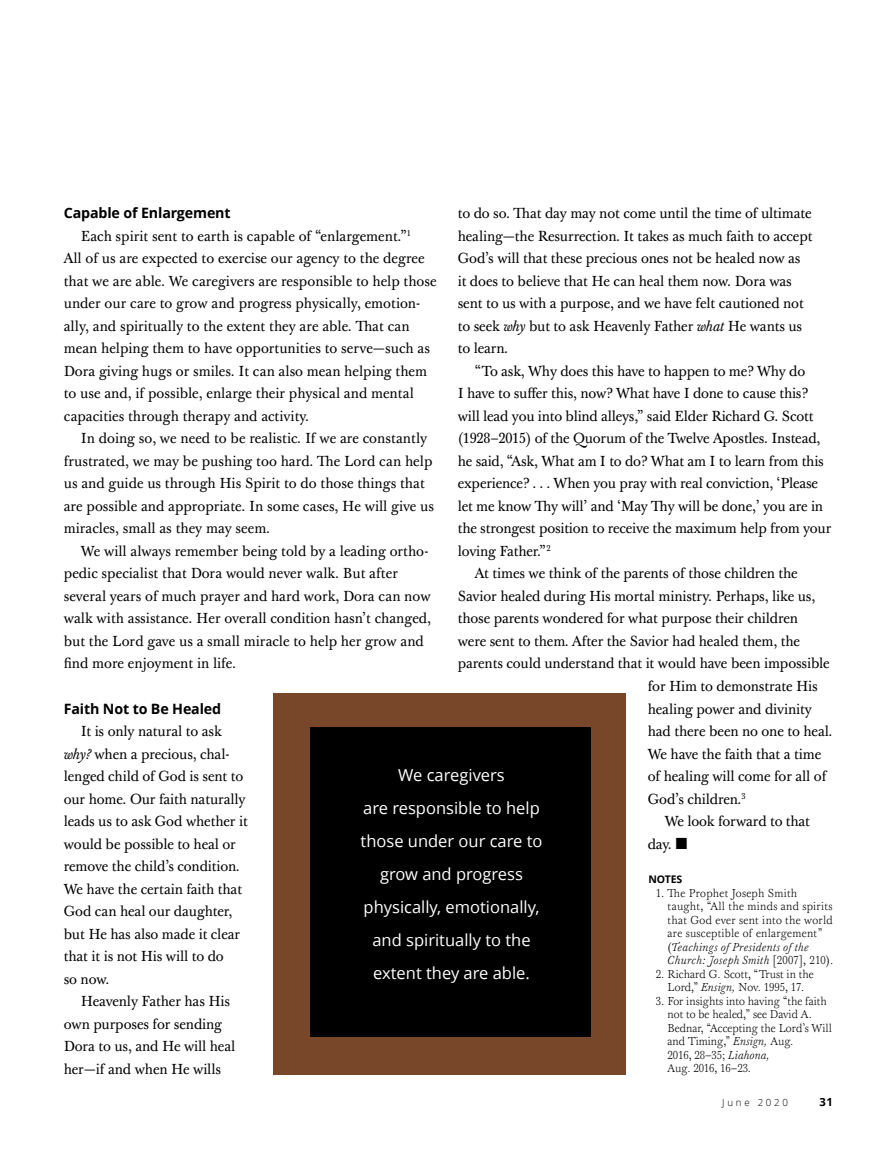
<style>
.page{position:relative;width:893px;height:1161px;background:#fff}
.page>*{position:absolute;margin:0;border:0;box-sizing:border-box;transform-origin:0 0}
.TOPIC-2_title{font:16.5px/33px "Zoramlds Lat";color:#fff;text-align:center}
.ARTCL_para{font:14.25px/22.5px "Mc Kaylds Lat";letter-spacing:-.01em;color:#000;scale:.95 1}
.TOPIC-1_title{font:700 14.25px "Zoramlds Lat";letter-spacing:-.01em;color:#000}
.NOTEnmbr_para_first{font:300 11.25px/13.5px "Mc Kaylds Lat";letter-spacing:.02em;color:#000;scale:.95 1}
.NOTEnmbr_para_last{font:300 11.25px/13.5px "Mc Kaylds Lat";letter-spacing:-.005em;color:#000;scale:.95 1}
.NOTEnmbr_para{font:300 11.25px/13.5px "Mc Kaylds Lat";letter-spacing:-.005em;color:#000;text-align:center;scale:.95 1}
.t1{font:700 11.25px "Zoramlds Lat";color:#000}
.NOTE_title{font:700 10.5px "Zoramlds Lat";letter-spacing:-.01em;color:#000}
.t2{font:300 9.75px "Zoramlds Lat";letter-spacing:.28em;color:#000}
.s1{font-style:italic}
</style>
<div class="page">
<div style="left:273px;top:693px;width:353px;height:381px;background:#784629"></div>
<div style="left:310px;top:727px;width:281px;height:310px;background:#000"></div>
<p class="TOPIC-1_title" style="left:64px;top:202px;width:168px">Capable of Enlargement</p>
<p class="ARTCL_para" style="left:64px;top:225px;width:394px;text-indent:17px">Each spirit sent to earth is capable of “enlargement.”<sup>1<br></sup>All of us are expected to exercise our agency to the degree that we are able. We caregivers are responsible to help those under our care to grow and progress physically, emotion&shy;ally, and spiritually to the extent they are able. That can mean helping them to have opportunities to serve—such as Dora giving hugs or smiles. It can also mean helping them to use and, if possible, enlarge their physical and mental capacities through therapy and activity.</p>
<p class="ARTCL_para" style="left:64px;top:427px;width:391px;text-indent:17px">In doing so, we need to be realistic. If we are constantly frustrated, we may be pushing too hard. The Lord can help us and guide us through His Spirit to do those things that are possible and appropriate. In some cases, He will give us miracles, small as they may seem.</p>
<p class="ARTCL_para" style="left:64px;top:540px;width:388px;text-indent:17px">We will always remember being told by a leading ortho&shy;pedic specialist that Dora would never walk. But after several years of much prayer and hard work, Dora can now walk with assistance. Her overall condition hasn’t changed, but the Lord gave us a small miracle to help her grow and find more enjoyment in life.</p>
<p class="TOPIC-1_title" style="left:64px;top:697px;width:159px">Faith Not to Be Healed</p>
<p class="ARTCL_para" style="left:64px;top:720px;width:195px;text-indent:17px">It is only natural to ask <span class="s1">why?</span> when a precious, chal&shy;lenged child of God is sent to our home. Our faith naturally leads us to ask God whether it would be possible to heal or remove the child’s condition.<br>We have the certain faith that<br>God can heal our daughter, but He has also made it clear that it is not His will to do<br>so now.</p>
<p class="ARTCL_para" style="left:64px;top:990px;width:182px;text-indent:17px">Heavenly Father has His own purposes for sending<br>Dora to us, and He will heal her—if and when He wills</p>
<p class="ARTCL_para" style="left:458px;top:202px;width:375px">to do so. That day may not come until the time of ultimate healing—the Resurrection. It takes as much faith to accept God’s will that these precious ones not be healed now as it does to believe that He can heal them now. Dora was sent to us with a purpose, and we have felt cautioned not to seek <span class="s1">why</span> but to ask Heavenly Father <span class="s1">what</span> He wants us to learn.</p>
<p class="ARTCL_para" style="left:458px;top:360px;width:395px;text-indent:17px">“To ask, Why does this have to happen to me? Why do<br>I have to suffer this, now? What have I done to cause this? will lead you into blind alleys,” said Elder Richard G. Scott (1928–2015) of the Quorum of the Twelve Apostles. Instead, he said, “Ask, What am I to do? What am I to learn from this experience? . . . When you pray with real conviction, ‘Please let me know Thy will’ and ‘May Thy will be done,’ you are in the strongest position to receive the maximum help from your loving Father.” <sup>2</sup></p>
<p class="ARTCL_para" style="left:475px;top:562px;width:342px">At times we think of the parents of those children the</p>
<p class="ARTCL_para" style="left:458px;top:585px;width:378px">Savior healed during His mortal ministry. Perhaps, like us,</p>
<p class="ARTCL_para" style="left:458px;top:607px;width:360px">those parents wondered for what purpose their children</p>
<p class="ARTCL_para" style="left:458px;top:630px;width:362px">were sent to them. After the Savior had healed them, the</p>
<p class="ARTCL_para" style="left:458px;top:652px;width:393px">parents could understand that it would have been impossible</p>
<p class="ARTCL_para" style="left:648px;top:675px;width:180px">for Him to demonstrate His</p>
<p class="ARTCL_para" style="left:648px;top:697px;width:174px">healing power and divinity</p>
<p class="ARTCL_para" style="left:648px;top:720px;width:196px">had there been no one to heal.</p>
<p class="ARTCL_para" style="left:648px;top:742px;width:184px">We have the faith that a time</p>
<p class="ARTCL_para" style="left:648px;top:765px;width:190px">of healing will come for all of</p>
<p class="ARTCL_para" style="left:648px;top:787px;width:104px">God’s children.<sup>3</sup></p>
<p class="ARTCL_para" style="left:648px;top:810px;width:172px;text-indent:17px">We look forward to that day. ◼</p>
<p class="NOTE_title" style="left:648px;top:871px;width:35px">NOTES</p>
<p class="NOTEnmbr_para_first" style="left:668px;top:886px;width:176px;text-indent:-12px">1. The Prophet Joseph Smith taught, “All the minds and spirits that God ever sent into the world are susceptible of enlargement” (<span class="s1">Teachings of Presidents of the<br>Church: Joseph Smith</span> [2007], 210).</p>
<p class="NOTEnmbr_para" style="left:656px;top:967px;width:168px">2. Richard G. Scott, “Trust in the<br>Lord,” <span class="s1">Ensign,</span> Nov. 1995, 17.</p>
<p class="NOTEnmbr_para_last" style="left:668px;top:994px;width:175px;text-indent:-12px">3. For insights into having “the faith not to be healed,” see David A.<br>Bednar, “Accepting the Lord’s Will and Timing,” <span class="s1">Ensign,</span> Aug.<br>2016, 28–35; <span class="s1">Liahona,<br></span>Aug. 2016, 16–23.</p>
<p class="TOPIC-2_title" style="left:361px;top:758px;width:183px">We caregivers<br>are responsible to help those under our care to grow and progress physically, emotionally, and spiritually to the extent they are able.</p>
<p class="t2" style="left:722px;top:1095px;width:67px">June 2020</p>
<p class="t1" style="left:819px;top:1093px;width:15px">31</p>
</div>
